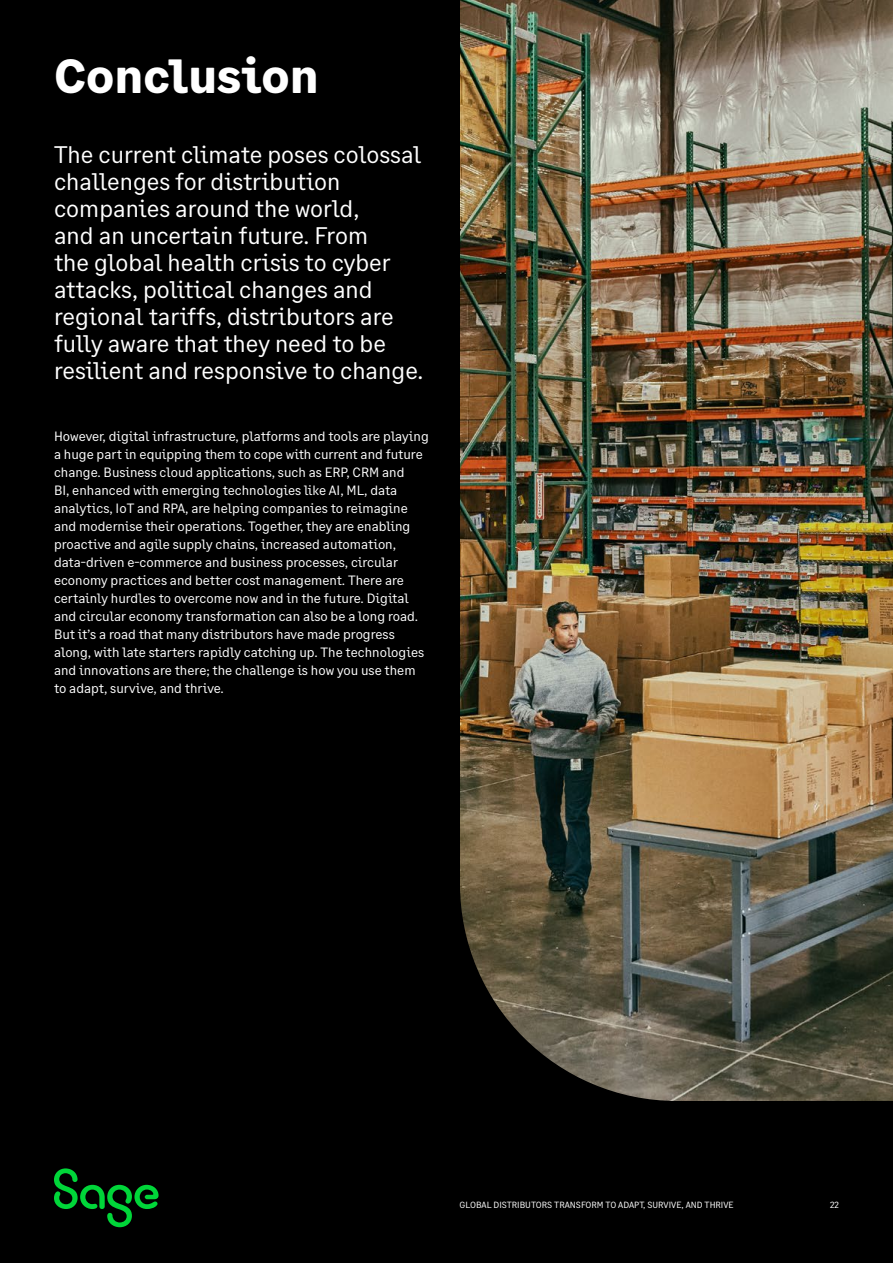
<style>
.page{position:relative;width:893px;height:1263px;background:#000}
.page>*{position:absolute;margin:0;border:0;box-sizing:border-box;transform-origin:0 0}
.t1{font:700 48px "Sage Text";letter-spacing:.005em;color:#fff}
.t2{font:24px/27px "Sage Text";color:#fff}
.t3{font:13.5px/18px "Sage Text";color:#fff}
.t4{font:9px "Sage Text";color:#fff}
</style>
<div class="page">
<img style="left:460px;top:0;width:433px;height:1101px">
<svg style="left:54px;top:1168px;width:105px;height:59px"></svg>
<h1 class="t1" style="left:54px;top:46px;width:266px">Conclusion</h1>
<p class="t2" style="left:54px;top:141px;width:371px">The current climate poses colossal challenges for distribution companies around the world,<br>and an uncertain future. From<br>the global health crisis to cyber attacks, political changes and regional tariffs, distributors are fully aware that they need to be resilient and responsive to change.</p>
<p class="t3" style="left:54px;top:427px;width:376px">However, digital infrastructure, platforms and tools are playing a huge part in equipping them to cope with current and future change. Business cloud applications, such as ERP, CRM and<br>BI, enhanced with emerging technologies like AI, ML, data analytics, IoT and RPA, are helping companies to reimagine and modernise their operations. Together, they are enabling proactive and agile supply chains, increased automation, data-driven e-commerce and business processes, circular economy practices and better cost management. There are certainly hurdles to overcome now and in the future. Digital and circular economy transformation can also be a long road.<br>But it’s a road that many distributors have made progress along, with late starters rapidly catching up. The technologies and innovations are there; the challenge is how you use them to adapt, survive, and thrive.</p>
<p class="t4" style="left:460px;top:1200px;width:276px">GLOBAL DISTRIBUTORS TRANSFORM TO ADAPT, SURVIVE, AND THRIVE</p>
<p class="t4" style="left:830px;top:1200px;width:10px">22</p>
</div>
